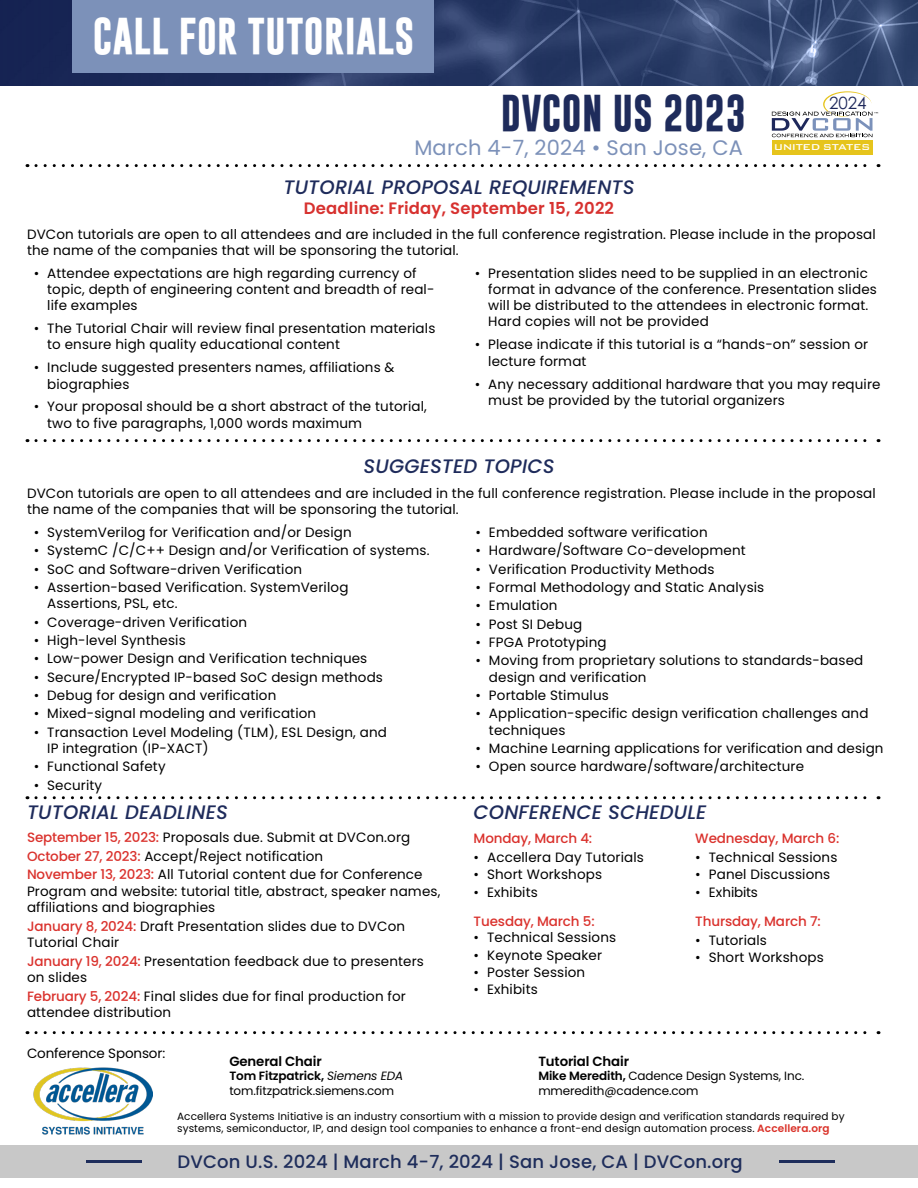
<style>
.page{position:relative;width:918px;height:1188px;background:#fff}
.page>*{position:absolute;margin:0;border:0;box-sizing:border-box;transform-origin:0 0}
.t1{font:700 37.5px "Gobold";letter-spacing:.01em;color:#fff}
.t2{font:700 37.5px "Gobold";letter-spacing:.01em;color:#1e2b5b}
.t3{font:21px "Poppins";letter-spacing:.01em;color:#7c91b9}
.t4{font:italic 500 19.5px "Poppins";letter-spacing:.01em;color:#1e2b5b}
.t5{font:500 18px "Poppins";letter-spacing:.01em;color:#1e2d5b}
.t6{font:16.95px "Century Gothic Pro";color:#1e285b}
.t7{font:600 16.5px "Poppins";letter-spacing:.01em;color:#d7312f}
.t8{font:13.5px/16.2px "Poppins";letter-spacing:.01em;color:#000}
.t9{font:500 13.5px "Poppins";letter-spacing:-.01em;color:#da322d}
.t10{font:13.5px "Poppins";letter-spacing:-.01em;color:#000}
.t11{font:13.5px "Poppins";letter-spacing:-.02em;color:#000}
.t12{font:600 13.35px "Poppins";letter-spacing:-.01em;color:#000}
.t13{font:12px/14.4px "Poppins";letter-spacing:-.01em;color:#000}
.t14{font:10.5px/12.6px "Poppins";letter-spacing:.01em;color:#000}
.t15{font:500 8.55px "Morris Sans W01";color:#fff}
.s1{font-weight:500;color:#da322d}
.s2{font-weight:600}
.s3{font-style:italic}
.s4{font-weight:600;color:#da3229}
</style>
<div class="page">
<img style="left:0;top:0;width:918px;height:85px">
<div style="left:72px;top:0;width:362px;height:72px;background:#7c91b9"></div>
<div style="left:0;top:1145px;width:918px;height:32px;background:#c8c8c8"></div>
<svg style="left:36px;top:164px;width:843px;height:3px"></svg>
<svg style="left:36px;top:439px;width:843px;height:3px"></svg>
<svg style="left:36px;top:1031px;width:843px;height:3px"></svg>
<svg style="left:36px;top:796px;width:843px;height:3px"></svg>
<img style="left:33px;top:1067px;width:119px;height:67px">
<hr style="left:779px;top:1160px;width:55px;height:3px;background:#1e2d5b">
<hr style="left:86px;top:1160px;width:55px;height:3px;background:#1e2d5b">
<div style="left:772px;top:140px;width:101px;height:15px;background:#e6c41c"></div>
<svg style="left:772px;top:91px;width:106px;height:46px"></svg>
<h1 class="t1" style="left:93px;top:12px;width:323px">CALL FOR TUTORIALS</h1>
<h1 class="t2" style="left:501px;top:89px;width:247px">DVCON US 2023</h1>
<h2 class="t3" style="left:414px;top:135px;width:330px">March 4-7, 2024 • San Jose, CA</h2>
<h3 class="t4" style="left:283px;top:176px;width:353px">TUTORIAL PROPOSAL REQUIREMENTS</h3>
<p class="t7" style="left:304px;top:198px;width:312px">Deadline: Friday, September 15, 2022</p>
<p class="t6" style="left:829px;top:92px;width:39px">2024</p>
<p class="t15" style="left:774px;top:142px;width:97px">UNITED STATES</p>
<p class="t8" style="left:27px;top:226px;width:850px">DVCon tutorials are open to all attendees and are included in the full conference registration. Please include in the proposal the name of the companies that will be sponsoring the tutorial.</p>
<p class="t8" style="left:47px;top:265px;width:389px;text-indent:-14px">• Attendee expectations are high regarding currency of topic, depth of engineering content and breadth of real&shy;life examples</p>
<p class="t8" style="left:47px;top:320px;width:390px;text-indent:-14px">• The Tutorial Chair will review final presentation materials to ensure high quality educational content</p>
<p class="t8" style="left:47px;top:360px;width:349px;text-indent:-14px">• Include suggested presenters names, affiliations &amp; biographies</p>
<p class="t8" style="left:47px;top:399px;width:381px;text-indent:-14px">• Your proposal should be a short abstract of the tutorial, two to five paragraphs, 1,000 words maximum</p>
<p class="t8" style="left:488px;top:265px;width:390px;text-indent:-14px">• Presentation slides need to be supplied in an electronic format in advance of the conference. Presentation slides will be distributed to the attendees in electronic format.<br>Hard copies will not be provided</p>
<p class="t8" style="left:488px;top:337px;width:381px;text-indent:-14px">• Please indicate if this tutorial is a “hands-on” session or lecture format</p>
<p class="t8" style="left:488px;top:376px;width:394px;text-indent:-14px">• Any necessary additional hardware that you may require must be provided by the tutorial organizers</p>
<h3 class="t4" style="left:364px;top:455px;width:192px">SUGGESTED TOPICS</h3>
<p class="t8" style="left:27px;top:486px;width:850px">DVCon tutorials are open to all attendees and are included in the full conference registration. Please include in the proposal the name of the companies that will be sponsoring the tutorial.</p>
<p class="t8" style="left:34px;top:524px;width:320px">• SystemVerilog for Verification and/or Design</p>
<p class="t8" style="left:34px;top:543px;width:397px">• SystemC /C/C++ Design and/or Verification of systems.</p>
<p class="t8" style="left:34px;top:561px;width:270px">• SoC and Software-driven Verification</p>
<p class="t8" style="left:47px;top:579px;width:303px;text-indent:-14px">• Assertion-based Verification. SystemVerilog<br>Assertions, PSL, etc.</p>
<p class="t8" style="left:34px;top:614px;width:215px">• Coverage-driven Verification</p>
<p class="t8" style="left:34px;top:632px;width:153px">• High-level Synthesis</p>
<p class="t8" style="left:34px;top:651px;width:335px">• Low-power Design and Verification techniques</p>
<p class="t8" style="left:34px;top:669px;width:351px">• Secure/Encrypted IP-based SoC design methods</p>
<p class="t8" style="left:34px;top:687px;width:244px">• Debug for design and verification</p>
<p class="t8" style="left:34px;top:706px;width:284px">• Mixed-signal modeling and verification</p>
<p class="t8" style="left:47px;top:724px;width:341px;text-indent:-14px">• Transaction Level Modeling (TLM), ESL Design, and<br>IP integration (IP-XACT)</p>
<p class="t8" style="left:34px;top:759px;width:133px">• Functional Safety</p>
<p class="t8" style="left:34px;top:777px;width:70px">• Security</p>
<h3 class="t4" style="left:27px;top:801px;width:202px">TUTORIAL DEADLINES</h3>
<p class="t8" style="left:27px;top:828px;width:397px;line-height:18.9px"><span class="s1">September 15, 2023:</span> Proposals due. Submit at DVCon.org<br><span class="s1">October 27, 2023:</span> Accept/Reject notification<br><span class="s1">November 13, 2023:</span> All Tutorial content due for Conference</p>
<p class="t8" style="left:27px;top:883px;width:415px">Program and website: tutorial title, abstract, speaker names, affiliations and biographies</p>
<p class="t8" style="left:27px;top:918px;width:380px"><span class="s1">January 8, 2024:</span> Draft Presentation slides due to DVCon<br>Tutorial Chair</p>
<p class="t8" style="left:27px;top:953px;width:398px"><span class="s1">January 19, 2024:</span> Presentation feedback due to presenters on slides</p>
<p class="t8" style="left:27px;top:988px;width:380px"><span class="s1">February 5, 2024:</span> Final slides due for final production for attendee distribution</p>
<p class="t8" style="left:475px;top:524px;width:234px">• Embedded software verification</p>
<p class="t8" style="left:475px;top:543px;width:272px">• Hardware/Software Co-development</p>
<p class="t8" style="left:475px;top:561px;width:240px">• Verification Productivity Methods</p>
<p class="t8" style="left:475px;top:579px;width:290px">• Formal Methodology and Static Analysis</p>
<p class="t8" style="left:475px;top:598px;width:84px">• Emulation</p>
<p class="t8" style="left:475px;top:616px;width:108px">• Post SI Debug</p>
<p class="t8" style="left:475px;top:634px;width:133px">• FPGA Prototyping</p>
<p class="t8" style="left:489px;top:653px;width:376px;text-indent:-14px">• Moving from proprietary solutions to standards-based design and verification</p>
<p class="t8" style="left:475px;top:687px;width:135px">• Portable Stimulus</p>
<p class="t8" style="left:489px;top:706px;width:381px;text-indent:-14px">• Application-specific design verification challenges and techniques</p>
<p class="t8" style="left:475px;top:740px;width:410px">• Machine Learning applications for verification and design</p>
<p class="t8" style="left:475px;top:759px;width:330px">• Open source hardware/software/architecture</p>
<h3 class="t4" style="left:474px;top:801px;width:234px">CONFERENCE SCHEDULE</h3>
<p class="t9" style="left:474px;top:831px;width:120px">Monday, March 4:</p>
<p class="t8" style="left:474px;top:849px;width:172px">• Accellera Day Tutorials</p>
<p class="t8" style="left:474px;top:866px;width:130px">• Short Workshops</p>
<p class="t8" style="left:474px;top:884px;width:66px">• Exhibits</p>
<p class="t9" style="left:474px;top:914px;width:123px">Tuesday, March 5:</p>
<p class="t8" style="left:474px;top:930px;width:144px">• Technical Sessions</p>
<p class="t8" style="left:474px;top:947px;width:130px">• Keynote Speaker</p>
<p class="t8" style="left:474px;top:964px;width:113px">• Poster Session</p>
<p class="t8" style="left:474px;top:982px;width:66px">• Exhibits</p>
<p class="t9" style="left:695px;top:831px;width:146px">Wednesday, March 6:</p>
<p class="t8" style="left:695px;top:849px;width:144px">• Technical Sessions</p>
<p class="t8" style="left:695px;top:866px;width:137px">• Panel Discussions</p>
<p class="t11" style="left:695px;top:884px;width:64px">• Exhibits</p>
<p class="t9" style="left:695px;top:914px;width:127px">Thursday, March 7:</p>
<p class="t8" style="left:695px;top:932px;width:73px">• Tutorials</p>
<p class="t8" style="left:695px;top:950px;width:130px">• Short Workshops</p>
<p class="t10" style="left:27px;top:1046px;width:140px">Conference Sponsor:</p>
<p class="t12" style="left:538px;top:1054px;width:92px">Tutorial Chair</p>
<p class="t13" style="left:538px;top:1069px;width:267px"><span class="s2">Mike Meredith,</span> Cadence Design Systems, Inc. mmeredith@cadence.com</p>
<p class="t12" style="left:229px;top:1054px;width:94px">General Chair</p>
<p class="t13" style="left:229px;top:1069px;width:175px"><span class="s2">Tom Fitzpatrick,</span> <span class="s3">Siemens EDA </span>tom.fitzpatrick.siemens.com</p>
<p class="t14" style="left:177px;top:1110px;width:669px">Accellera Systems Initiative is an industry consortium with a mission to provide design and verification standards required by systems, semiconductor, IP, and design tool companies to enhance a front-end design automation process. <span class="s4">Accellera.org</span></p>
<h3 class="t5" style="left:178px;top:1152px;width:567px">DVCon U.S. 2024 | March 4-7, 2024 | San Jose, CA | DVCon.org</h3>
</div>
